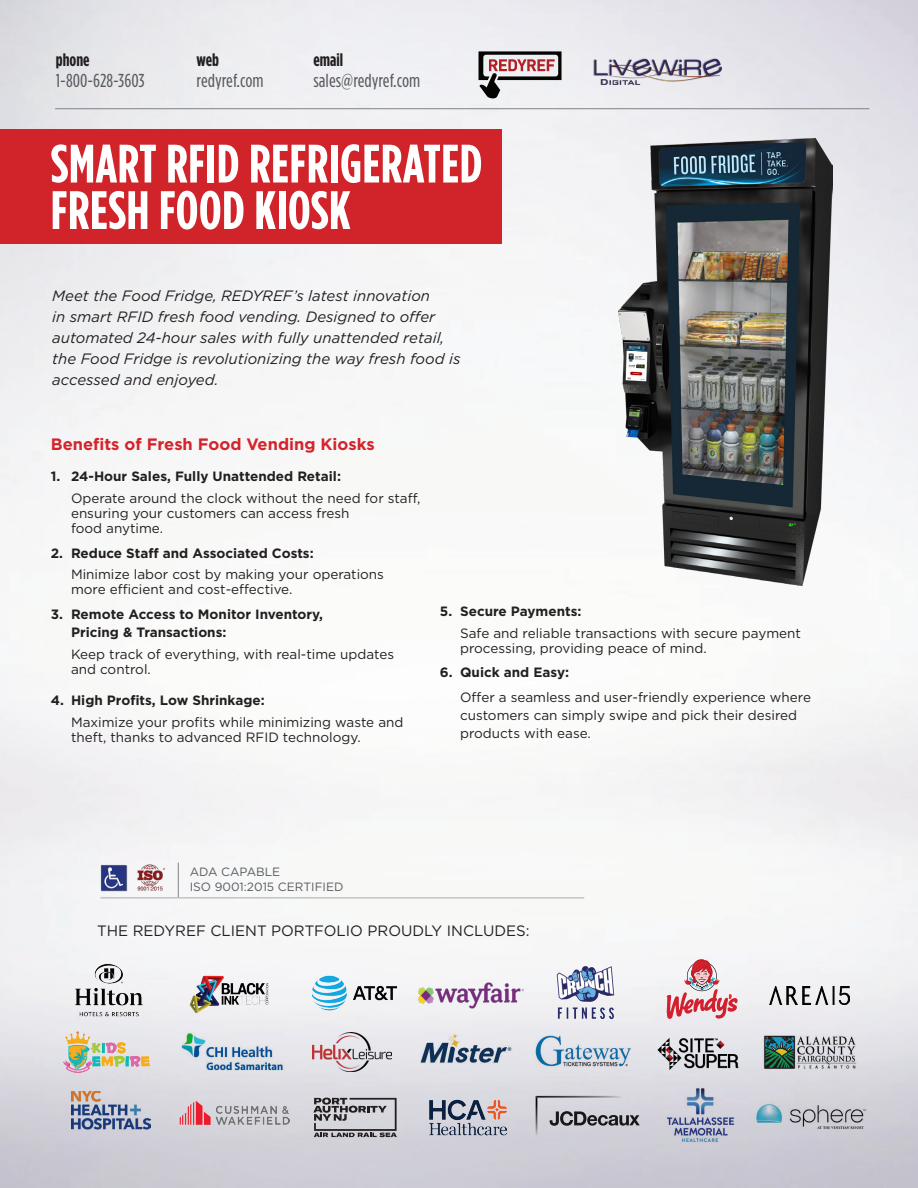
<style>
.page{position:relative;width:918px;height:1188px;background:#fff}
.page>*{position:absolute;margin:0;border:0;box-sizing:border-box;transform-origin:0 0}
.t1{font:700 54px "Gotham Condensed";letter-spacing:.01em;color:#fff}
.t2{font:18px "Gotham Cond S Sm";color:#595c5e}
.t3{font:18px "Gotham Cond S Sm";color:#595b5e}
.t4{font:700 18px "Gotham Condensed";color:#231f20}
.t5{font:700 16.5px "Gotham";color:#d5232b}
.t6{font:italic 15px/21px "Gotham";color:#231f20}
.t7{font:15px "Gotham";color:#231f20}
.Paragraph_Style_2{font:13.5px/15px "Gotham";color:#231f20}
.t8{font:700 13.5px/18px "Gotham";color:#231f20}
.t9{font:12px "Gotham";color:#585c5e}
</style>
<div class="page">
<img style="left:0;top:0;width:918px;height:1188px">
<div style="left:0;top:130px;width:501px;height:114px;background:#d1232a"></div>
<hr style="left:55px;top:108px;width:814px;height:1px;background:#808285">
<hr style="left:100px;top:898px;width:484px;height:1px;background:#585c5e">
<img style="left:93px;top:857px;width:43px;height:42px">
<hr style="left:178px;top:863px;width:1px;height:34px;background:#808285">
<svg style="left:479px;top:51px;width:83px;height:47px"></svg>
<img style="left:137px;top:864px;width:28px;height:27px">
<img style="left:592px;top:58px;width:130px;height:27px">
<img style="left:416px;top:1028px;width:100px;height:40px">
<img style="left:652px;top:1027px;width:94px;height:53px">
<img style="left:188px;top:975px;width:84px;height:38px">
<img style="left:308px;top:974px;width:92px;height:38px">
<img style="left:415px;top:979px;width:113px;height:33px">
<img style="left:556px;top:965px;width:59px;height:54px">
<svg style="left:667px;top:959px;width:71px;height:60px"></svg>
<img style="left:312px;top:1033px;width:80px;height:39px">
<img style="left:535px;top:1036px;width:96px;height:31px">
<img style="left:179px;top:1101px;width:110px;height:23px">
<svg style="left:313px;top:1098px;width:84px;height:39px;background:#9e9ca2"></svg>
<img style="left:429px;top:1096px;width:78px;height:43px">
<img style="left:537px;top:1096px;width:85px;height:2px">
<img style="left:536px;top:1098px;width:1px;height:37px">
<svg style="left:550px;top:1111px;width:90px;height:15px"></svg>
<img style="left:662px;top:1076px;width:78px;height:78px">
<img style="left:74px;top:963px;width:69px;height:54px">
<img style="left:64px;top:1032px;width:85px;height:40px">
<img style="left:769px;top:986px;width:81px;height:18px">
<img style="left:758px;top:1021px;width:104px;height:63px">
<img style="left:754px;top:1103px;width:114px;height:28px">
<img style="left:173px;top:1027px;width:113px;height:51px">
<img style="left:71px;top:1091px;width:79px;height:38px">
<img style="left:619px;top:138px;width:213px;height:447px">
<p class="t4" style="left:56px;top:49px;width:35px">phone</p>
<p class="t3" style="left:56px;top:70px;width:90px">1-800-628-3603</p>
<p class="t4" style="left:197px;top:49px;width:24px">web</p>
<p class="t2" style="left:197px;top:70px;width:68px">redyref.com</p>
<p class="t4" style="left:313px;top:49px;width:31px">email</p>
<p class="t2" style="left:313px;top:70px;width:108px">sales@redyref.com</p>
<p class="t1" style="left:51px;top:132px;width:433px">SMART RFID REFRIGERATED</p>
<p class="t1" style="left:51px;top:178px;width:302px">FRESH FOOD KIOSK</p>
<p class="t6" style="left:52px;top:285px;width:410px">Meet the Food Fridge, REDYREF’s latest innovation<br>in smart RFID fresh food vending. Designed to offer automated 24-hour sales with fully unattended retail, the Food Fridge is revolutionizing the way fresh food is accessed and enjoyed.</p>
<p class="t5" style="left:51px;top:433px;width:326px">Benefits of Fresh Food Vending Kiosks</p>
<p class="t8" style="left:51px;top:467px;width:292px">1. 24-Hour Sales, Fully Unattended Retail:</p>
<p class="Paragraph_Style_2" style="left:71px;top:490px;width:351px">Operate around the clock without the need for staff, ensuring your customers can access fresh<br>food anytime.</p>
<p class="t8" style="left:51px;top:544px;width:265px">2. Reduce Staff and Associated Costs:</p>
<p class="Paragraph_Style_2" style="left:71px;top:567px;width:314px">Minimize labor cost by making your operations more efficient and cost-effective.</p>
<p class="t8" style="left:71px;top:605px;width:254px;text-indent:-20px">3. Remote Access to Monitor Inventory,<br>Pricing &amp; Transactions:</p>
<p class="Paragraph_Style_2" style="left:71px;top:646px;width:325px">Keep track of everything, with real-time updates and control.</p>
<p class="t8" style="left:51px;top:691px;width:216px">4. High Profits, Low Shrinkage:</p>
<p class="Paragraph_Style_2" style="left:71px;top:714px;width:334px">Maximize your profits while minimizing waste and theft, thanks to advanced RFID technology.</p>
<p class="t8" style="left:440px;top:602px;width:143px">5. Secure Payments:</p>
<p class="Paragraph_Style_2" style="left:460px;top:625px;width:342px">Safe and reliable transactions with secure payment processing, providing peace of mind.</p>
<p class="t8" style="left:440px;top:664px;width:131px">6. Quick and Easy:</p>
<p class="Paragraph_Style_2" style="left:460px;top:688px;width:352px;line-height:18px">Offer a seamless and user-friendly experience where customers can simply swipe and pick their desired products with ease.</p>
<p class="t9" style="left:190px;top:864px;width:92px">ADA CAPABLE</p>
<p class="t9" style="left:190px;top:879px;width:155px">ISO 9001:2015 CERTIFIED</p>
<p class="t7" style="left:97px;top:921px;width:434px">THE REDYREF CLIENT PORTFOLIO PROUDLY INCLUDES:</p>
</div>
